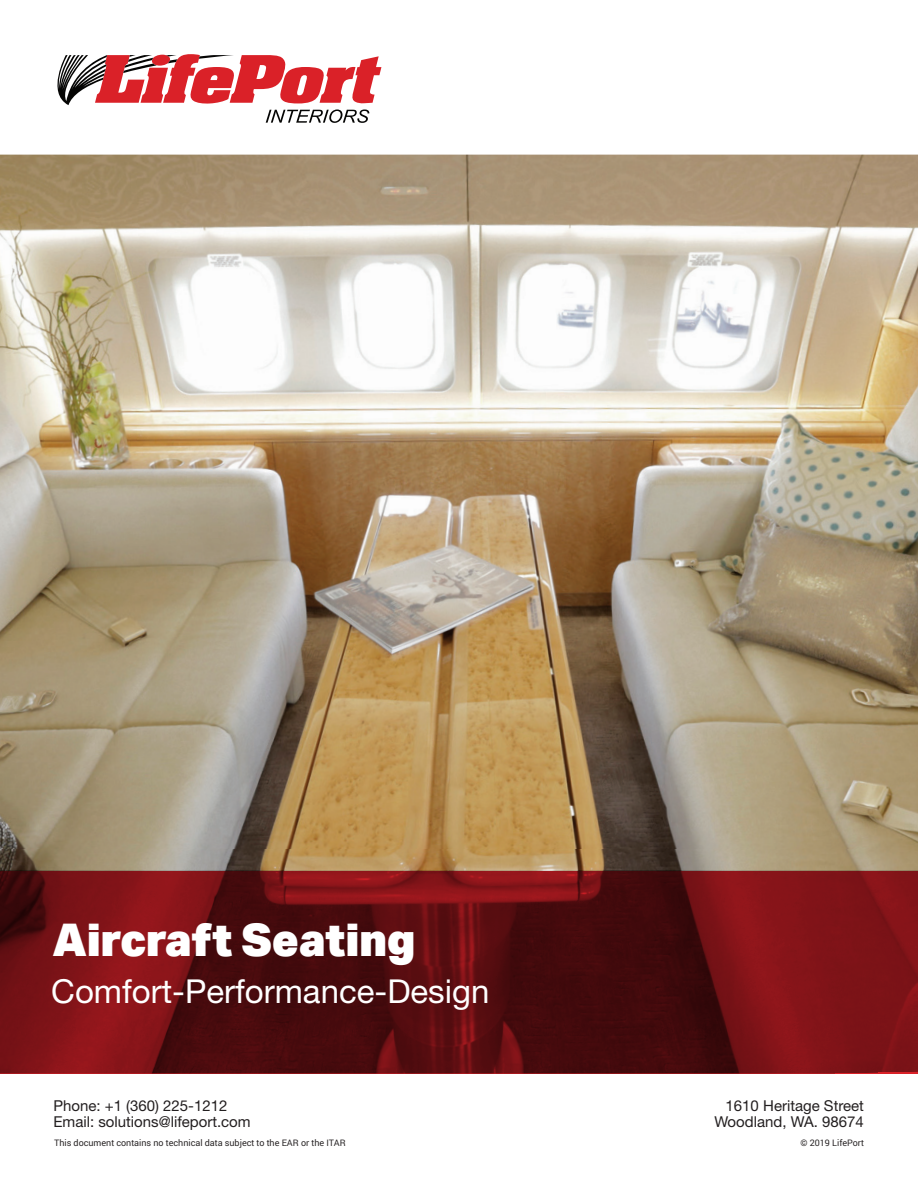
<style>
.page{position:relative;width:918px;height:1188px;background:#fff}
.page>*{position:absolute;margin:0;border:0;box-sizing:border-box;transform-origin:0 0}
.t1{font:900 45px "ARMOUR";letter-spacing:-.01em;color:#fff}
.t2{font:33px "Helvetica Neue";color:#fff}
.t3{font:15px/16.5px "Helvetica Neue";color:#231f20}
.t4{font:9px "Roboto";color:#231f20}
</style>
<div class="page">
<img style="left:0;top:155px;width:918px;height:716px">
<img style="left:0;top:871px;width:918px;height:203px">
<svg style="left:57px;top:54px;width:324px;height:69px"></svg>
<h1 class="t1" style="left:52px;top:910px;width:365px">Aircraft Seating</h1>
<h2 class="t2" style="left:51px;top:971px;width:440px">Comfort-Performance-Design</h2>
<p class="t3" style="left:53px;top:1097px;width:199px">Phone: +1 (360) 225-1212<br>Email: solutions@lifeport.com</p>
<p class="t3" style="left:715px;top:1097px;width:151px;text-align:right">1610 Heritage Street<br>Woodland, WA. 98674</p>
<p class="t4" style="left:54px;top:1137px;width:293px">This document contains no technical data subject to the EAR or the ITAR</p>
<p class="t4" style="left:800px;top:1137px;width:65px">© 2019 LifePort</p>
</div>
